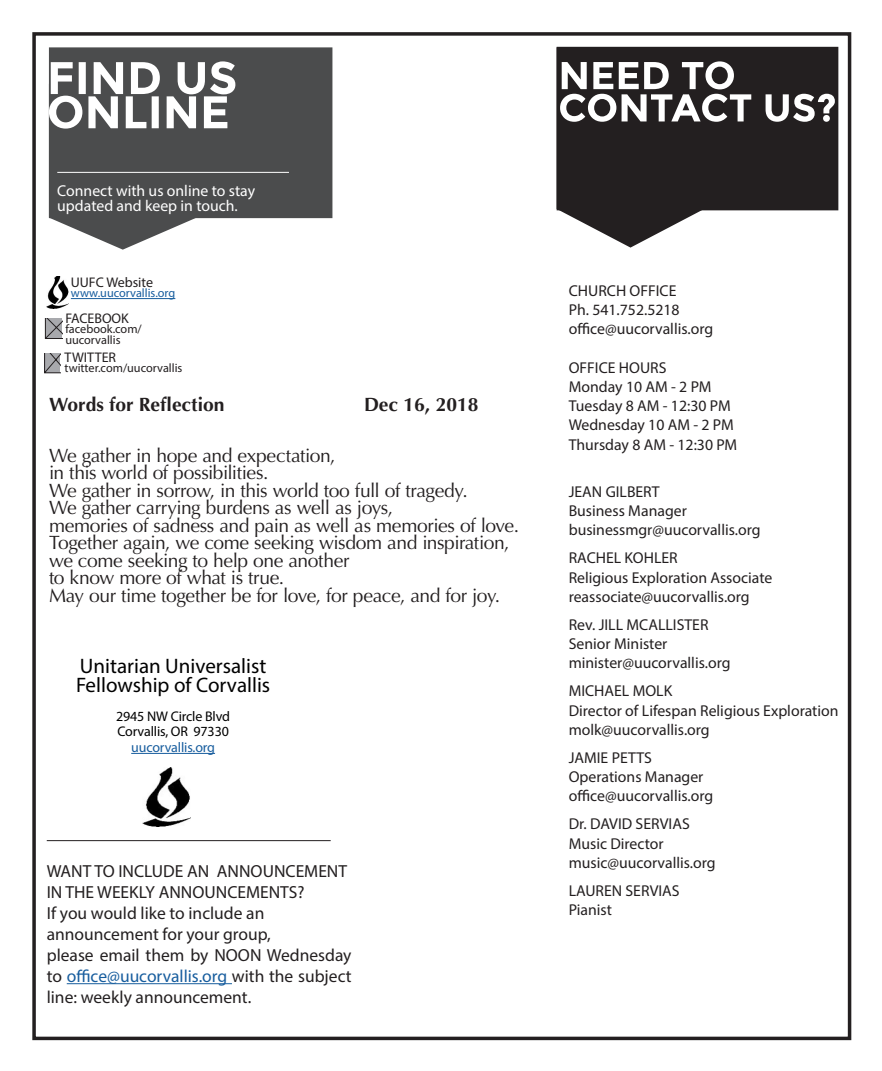
<style>
.page{position:relative;width:882px;height:1071px;background:#fff}
.page>*{position:absolute;margin:0;border:0;box-sizing:border-box;transform-origin:0 0}
.t1{font:21px/19.2px "Myriad Pro";color:#000}
.t2{font:19.25px/17.5px "Optima";letter-spacing:-.02em;color:#231f20}
.t3{font:700 19.25px "Optima";color:#231f20}
.t4{font:17.5px/21px "Myriad Pro";color:#231f20}
.t5{font:15.75px "Myriad Pro";color:#231f20}
.t6{font:15.75px "Myriad Pro";color:#fff}
.t7{font:14px "Myriad Pro";letter-spacing:-.01em;color:#000}
.t8{font:14px "Myriad Pro";color:#231f20}
.t9{font:14px "Myriad Pro";letter-spacing:-.01em;color:#175d9e}
.t10{font:12.25px/10.5px "Myriad Pro";color:#231f20}
.t11{font:12.25px "Myriad Pro";color:#175d9e}
.s1{color:#175d9e}
</style>
<div class="page">
<div style="left:32px;top:32px;width:819px;height:1008px;border:4px solid #231f20"></div>
<hr style="left:131px;top:753px;width:84px;height:1px;background:#175d9e">
<img style="left:143px;top:768px;width:47px;height:59px">
<div style="left:49px;top:47px;width:283px;height:171px;background:#4b4c4d"></div>
<hr style="left:57px;top:172px;width:232px;height:1px;background:#fff">
<svg style="left:49px;top:61px;width:186px;height:189px"></svg>
<hr style="left:67px;top:983px;width:165px;height:1px;background:#175d9e">
<hr style="left:47px;top:840px;width:284px;height:1px;background:#231f20">
<svg style="left:44px;top:353px;width:16px;height:21px"></svg>
<svg style="left:45px;top:318px;width:17px;height:21px"></svg>
<hr style="left:71px;top:298px;width:104px;height:1px;background:#175d9e">
<img style="left:46px;top:276px;width:22px;height:33px">
<svg style="left:557px;top:47px;width:278px;height:201px"></svg>
<p class="t6" style="left:57px;top:181px;width:199px">Connect with us online to stay</p>
<p class="t6" style="left:57px;top:196px;width:182px">updated and keep in touch.</p>
<p class="t8" style="left:71px;top:274px;width:84px">UUFC Website</p>
<p class="t11" style="left:71px;top:286px;width:106px">www.uucorvallis.org</p>
<p class="t8" style="left:65px;top:310px;width:65px">FACEBOOK</p>
<p class="t10" style="left:65px;top:324px;width:78px">facebook.com/ uucorvallis</p>
<p class="t8" style="left:65px;top:348px;width:53px">TWITTER</p>
<p class="t10" style="left:65px;top:363px;width:119px">twitter.com/uucorvallis</p>
<p class="t3" style="left:49px;top:393px;width:177px">Words for Reflection</p>
<p class="t3" style="left:364px;top:393px;width:116px">Dec 16, 2018</p>
<p class="t2" style="left:49px;top:447px;width:288px">We gather in hope and expectation,</p>
<p class="t2" style="left:49px;top:464px;width:221px">in this world of possibilities.</p>
<p class="t2" style="left:49px;top:482px;width:420px">We gather in sorrow, in this world too full of tragedy.</p>
<p class="t2" style="left:49px;top:499px;width:346px">We gather carrying burdens as well as joys,</p>
<p class="t2" style="left:49px;top:517px;width:472px">memories of sadness and pain as well as memories of love.</p>
<p class="t2" style="left:49px;top:534px;width:462px">Together again, we come seeking wisdom and inspiration, we come seeking to help one another</p>
<p class="t2" style="left:49px;top:569px;width:237px">to know more of what is true.</p>
<p class="t2" style="left:49px;top:587px;width:453px">May our time together be for love, for peace, and for joy.</p>
<p class="t1" style="left:76px;top:656px;width:196px">Unitarian Universalist<br>Fellowship of Corvallis</p>
<p class="t7" style="left:116px;top:707px;width:115px">2945 NW Circle Blvd</p>
<p class="t7" style="left:117px;top:723px;width:113px">Corvallis, OR 97330</p>
<p class="t9" style="left:131px;top:739px;width:85px">uucorvallis.org</p>
<p class="t4" style="left:47px;top:860px;width:302px">WANT TO INCLUDE AN ANNOUNCEMENT<br>IN THE WEEKLY ANNOUNCEMENTS?</p>
<p class="t4" style="left:47px;top:902px;width:219px">If you would like to include an</p>
<p class="t4" style="left:47px;top:923px;width:226px">announcement for your group,</p>
<p class="t4" style="left:47px;top:944px;width:306px;text-align:justify">please email them by NOON Wednesday to <span class="s1">office@uucorvallis.org</span> with the subject line: weekly announcement.</p>
<p class="t5" style="left:569px;top:281px;width:109px">CHURCH OFFICE</p>
<p class="t5" style="left:569px;top:300px;width:112px">Ph. 541.752.5218</p>
<p class="t5" style="left:569px;top:319px;width:146px">office@uucorvallis.org</p>
<p class="t5" style="left:569px;top:358px;width:99px">OFFICE HOURS</p>
<p class="t5" style="left:569px;top:377px;width:144px">Monday 10 AM - 2 PM</p>
<p class="t5" style="left:569px;top:396px;width:163px">Tuesday 8 AM - 12:30 PM</p>
<p class="t5" style="left:569px;top:415px;width:167px">Wednesday 10 AM - 2 PM</p>
<p class="t5" style="left:569px;top:435px;width:170px">Thursday 8 AM - 12:30 PM</p>
<p class="t5" style="left:569px;top:482px;width:93px">JEAN GILBERT</p>
<p class="t5" style="left:569px;top:501px;width:120px">Business Manager</p>
<p class="t5" style="left:569px;top:520px;width:193px">businessmgr@uucorvallis.org</p>
<p class="t5" style="left:569px;top:548px;width:110px">RACHEL KOHLER</p>
<p class="t5" style="left:569px;top:568px;width:205px">Religious Exploration Associate</p>
<p class="t5" style="left:569px;top:587px;width:183px">reassociate@uucorvallis.org</p>
<p class="t5" style="left:569px;top:615px;width:141px">Rev. JILL MCALLISTER</p>
<p class="t5" style="left:569px;top:634px;width:100px">Senior Minister</p>
<p class="t5" style="left:569px;top:653px;width:163px">minister@uucorvallis.org</p>
<p class="t5" style="left:569px;top:681px;width:105px">MICHAEL MOLK</p>
<p class="t5" style="left:569px;top:701px;width:271px">Director of Lifespan Religious Exploration</p>
<p class="t5" style="left:569px;top:720px;width:143px">molk@uucorvallis.org</p>
<p class="t5" style="left:569px;top:748px;width:85px">JAMIE PETTS</p>
<p class="t5" style="left:569px;top:767px;width:136px">Operations Manager</p>
<p class="t5" style="left:569px;top:786px;width:146px">office@uucorvallis.org</p>
<p class="t5" style="left:569px;top:814px;width:123px">Dr. DAVID SERVIAS</p>
<p class="t5" style="left:569px;top:834px;width:96px">Music Director</p>
<p class="t5" style="left:569px;top:853px;width:148px">music@uucorvallis.org</p>
<p class="t5" style="left:569px;top:881px;width:112px">LAUREN SERVIAS</p>
<p class="t5" style="left:569px;top:900px;width:45px">Pianist</p>
</div>
